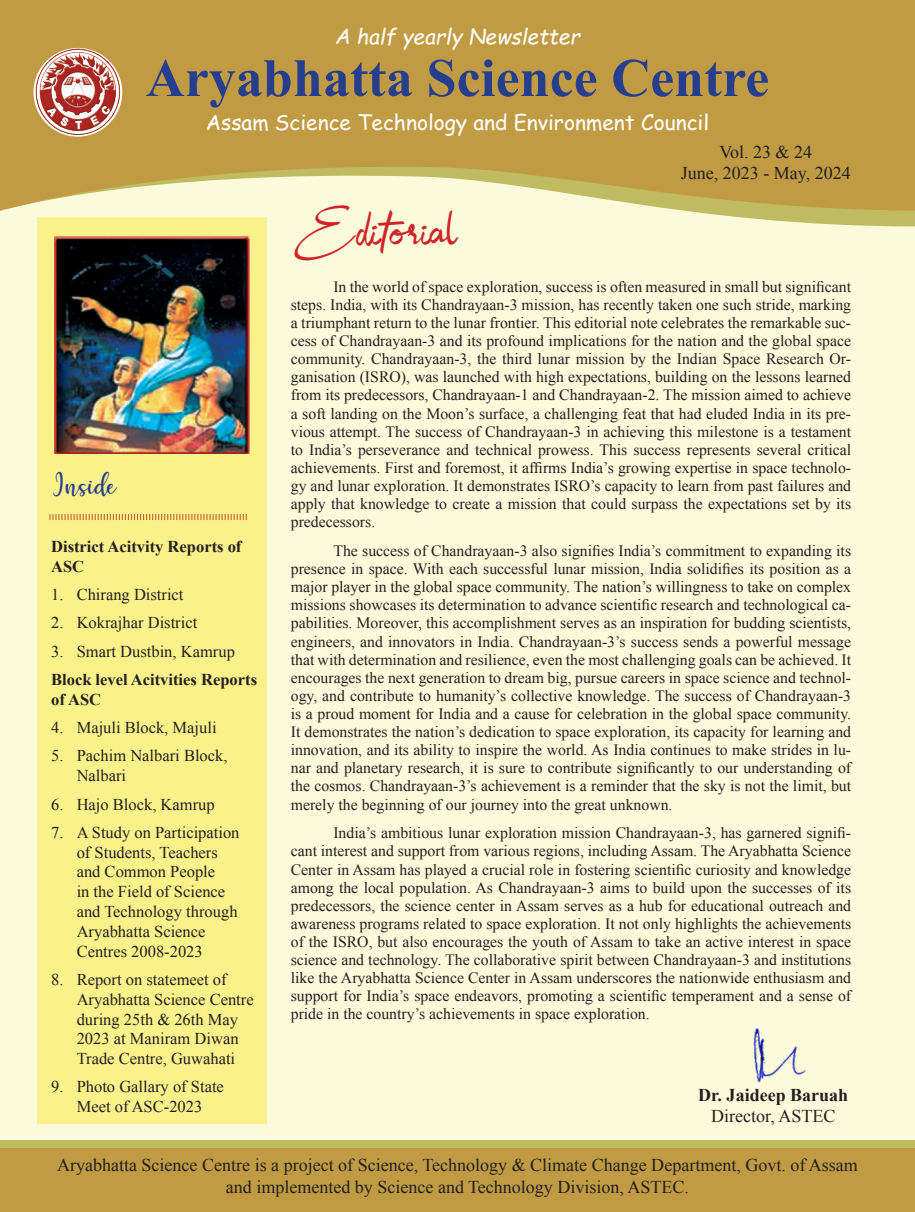
<style>
.page{position:relative;width:915px;height:1212px;background:#fff}
.page>*{position:absolute;margin:0;border:0;box-sizing:border-box;transform-origin:0 0}
.t1{font:700 54px "Times New Roman";color:#253f8e}
.t2{font:33px "Bulgatti";color:#d1232a}
.t3{font:30px "Hello";color:#253f8e}
.t4{font:21px "Comic Sans MS";color:#fff}
.t5{font:italic 21px "Comic Sans MS";color:#fff}
.t6{font:18px/21.6px "Times New Roman";color:#231f20;text-align:center}
.t7{font:700 18px "Times New Roman";color:#231f20}
.t8{font:16.5px/19.8px "Times New Roman";color:#231f20}
.t9{font:700 16.5px/19.8px "Times New Roman";color:#231f20}
.t10{font:15.75px/18.1px "Times New Roman";color:#231f20;text-align:justify}
</style>
<div class="page">
<div style="left:0;top:0;width:914px;height:1212px;background:#fbfbdc"></div>
<div style="left:0;top:1140px;width:914px;height:63px;background:#bfbb61"></div>
<div style="left:0;top:1148px;width:914px;height:64px;background:#c19b44"></div>
<svg style="left:266px;top:211px;width:648px;height:15px"></svg>
<svg style="left:0;top:0;width:914px;height:211px;fill:#c19b44"></svg>
<img style="left:31px;top:44px;width:92px;height:92px">
<div style="left:37px;top:217px;width:229px;height:907px;background:#faf18b"></div>
<img style="left:55px;top:236px;width:194px;height:217px">
<img style="left:753px;top:1028px;width:53px;height:55px">
<svg style="left:49px;top:514px;width:198px;height:6px"></svg>
<h3 class="t5" style="left:335px;top:21px;width:246px">A half yearly Newsletter</h3>
<h1 class="t1" style="left:146px;top:41px;width:624px">Aryabhatta Science Centre</h1>
<h3 class="t4" style="left:206px;top:107px;width:505px">Assam Science Technology and Environment Council</h3>
<h3 class="t3" style="left:52px;top:469px;width:66px">Inside</h3>
<p class="t9" style="left:51px;top:536px;width:193px">District Acitvity Reports of<br>ASC</p>
<p class="t8" style="left:51px;top:584px;width:134px">1. Chirang District</p>
<p class="t8" style="left:51px;top:613px;width:148px">2. Kokrajhar District</p>
<p class="t8" style="left:51px;top:641px;width:185px">3. Smart Dustbin, Kamrup</p>
<p class="t9" style="left:51px;top:669px;width:207px">Block level Acitvities Reports of ASC</p>
<p class="t8" style="left:51px;top:717px;width:167px">4. Majuli Block, Majuli</p>
<p class="t8" style="left:77px;top:746px;width:152px;text-indent:-26px">5. Pachim Nalbari Block,<br>Nalbari</p>
<p class="t8" style="left:51px;top:794px;width:165px">6. Hajo Block, Kamrup</p>
<p class="t8" style="left:77px;top:822px;width:164px;text-indent:-26px">7. A Study on Participation of Students, Teachers and Common People<br>in the Field of Science and Technology through<br>Aryabhatta Science<br>Centres 2008-2023</p>
<p class="t8" style="left:77px;top:969px;width:178px;text-indent:-26px">8. Report on statemeet of<br>Aryabhatta Science Centre during 25th &amp; 26th May<br>2023 at Maniram Diwan<br>Trade Centre, Guwahati</p>
<p class="t8" style="left:51px;top:1077px;width:174px;text-align:center">9. Photo Gallary of State<br>Meet of ASC-2023</p>
<p class="t6" style="left:680px;top:141px;width:171px">Vol. 23 &amp; 24<br>June, 2023 - May, 2024</p>
<h2 class="t2" style="left:294px;top:215px;width:163px">Editorial</h2>
<p class="t10" style="left:291px;top:277px;width:561px;text-indent:43px">In the world of space exploration, success is often measured in small but significant steps. India, with its Chandrayaan-3 mission, has recently taken one such stride, marking a triumphant return to the lunar frontier. This editorial note celebrates the remarkable suc&shy;cess of Chandrayaan-3 and its profound implications for the nation and the global space community. Chandrayaan-3, the third lunar mission by the Indian Space Research Or&shy;ganisation (ISRO), was launched with high expectations, building on the lessons learned from its predecessors, Chandrayaan-1 and Chandrayaan-2. The mission aimed to achieve a soft landing on the Moon’s surface, a challenging feat that had eluded India in its pre&shy;vious attempt. The success of Chandrayaan-3 in achieving this milestone is a testament to India’s perseverance and technical prowess. This success represents several critical achievements. First and foremost, it affirms India’s growing expertise in space technolo&shy;gy and lunar exploration. It demonstrates ISRO’s capacity to learn from past failures and apply that knowledge to create a mission that could surpass the expectations set by its predecessors.</p>
<p class="t10" style="left:291px;top:541px;width:561px;text-indent:43px">The success of Chandrayaan-3 also signifies India’s commitment to expanding its presence in space. With each successful lunar mission, India solidifies its position as a major player in the global space community. The nation’s willingness to take on complex missions showcases its determination to advance scientific research and technological ca&shy;pabilities. Moreover, this accomplishment serves as an inspiration for budding scientists, engineers, and innovators in India. Chandrayaan-3’s success sends a powerful message that with determination and resilience, even the most challenging goals can be achieved. It encourages the next generation to dream big, pursue careers in space science and technol&shy;ogy, and contribute to humanity’s collective knowledge. The success of Chandrayaan-3 is a proud moment for India and a cause for celebration in the global space community.<br>It demonstrates the nation’s dedication to space exploration, its capacity for learning and innovation, and its ability to inspire the world. As India continues to make strides in lu&shy;nar and planetary research, it is sure to contribute significantly to our understanding of the cosmos. Chandrayaan-3’s achievement is a reminder that the sky is not the limit, but merely the beginning of our journey into the great unknown.</p>
<p class="t10" style="left:291px;top:824px;width:561px;text-indent:43px">India’s ambitious lunar exploration mission Chandrayaan-3, has garnered signifi&shy;cant interest and support from various regions, including Assam. The Aryabhatta Science Center in Assam has played a crucial role in fostering scientific curiosity and knowledge among the local population. As Chandrayaan-3 aims to build upon the successes of its predecessors, the science center in Assam serves as a hub for educational outreach and awareness programs related to space exploration. It not only highlights the achievements of the ISRO, but also encourages the youth of Assam to take an active interest in space science and technology. The collaborative spirit between Chandrayaan-3 and institutions like the Aryabhatta Science Center in Assam underscores the nationwide enthusiasm and support for India’s space endeavors, promoting a scientific temperament and a sense of pride in the country’s achievements in space exploration.</p>
<p class="t7" style="left:698px;top:1082px;width:151px">Dr. Jaideep Baruah</p>
<p class="t6" style="left:710px;top:1105px;width:126px">Director, ASTEC</p>
<p class="t6" style="left:57px;top:1154px;width:802px">Aryabhatta Science Centre is a project of Science, Technology &amp; Climate Change Department, Govt. of Assam and implemented by Science and Technology Division, ASTEC.</p>
</div>
